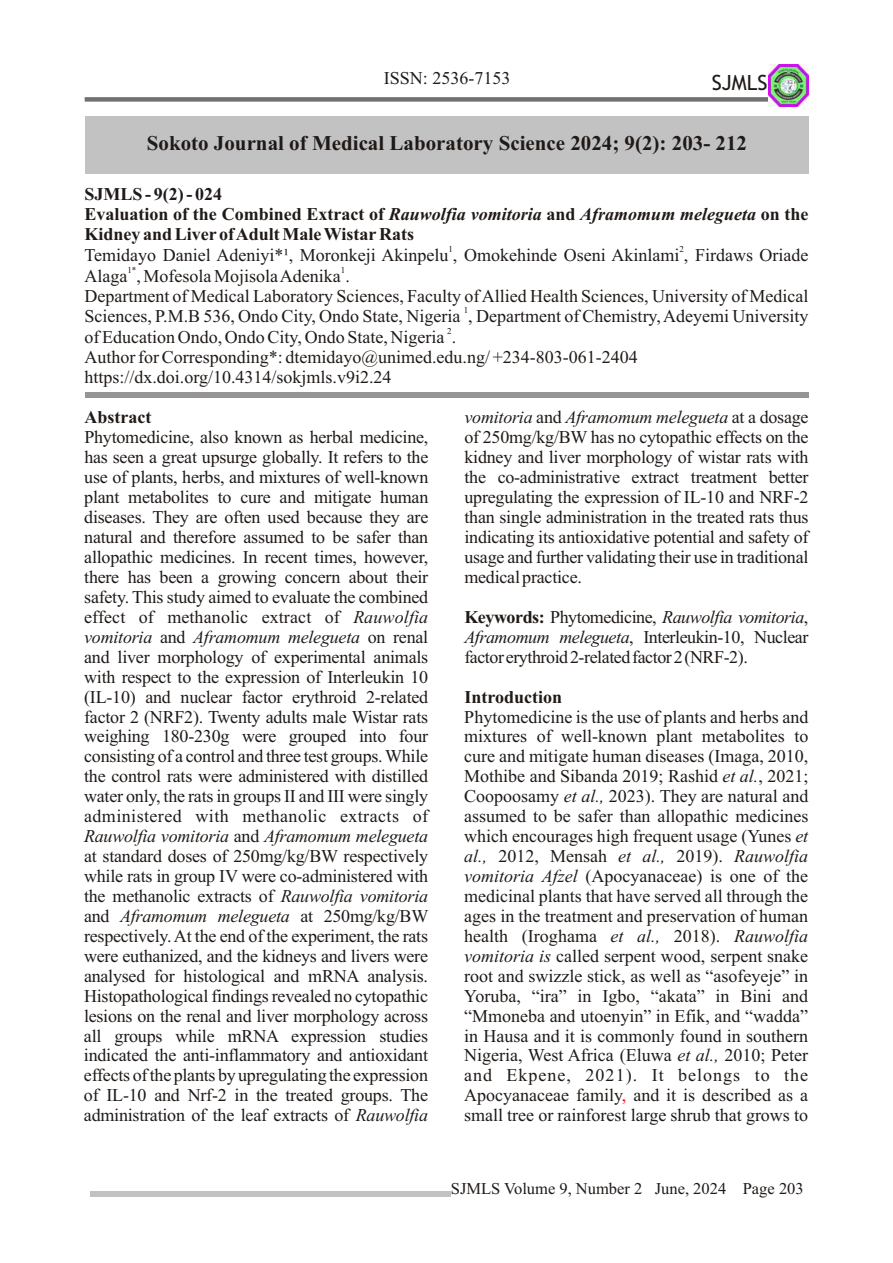
<style>
.page{position:relative;width:893px;height:1263px;background:#fff}
.page>*{position:absolute;margin:0;border:0;box-sizing:border-box;transform-origin:0 0}
.t1{font:700 21px "Times New Roman";color:#1f1a17}
.t2{font:21px "Trebuchet MS";color:#1f1a17}
.t3{font:18px/20px "Times New Roman";letter-spacing:-.01em;color:#1f1a17}
.t4{font:italic 18px "Times New Roman";letter-spacing:-.015em;color:#1f1a17}
.t5{font:700 18px/20px "Times New Roman";color:#1f1a17}
.t6{font:18px "Times New Roman";letter-spacing:.025em;color:#1f1a17}
.t7{font:18px "Times New Roman";letter-spacing:.055em;color:#1f1a17}
.t8{font:18px "Times New Roman";color:#f00}
.t9{font:16.5px "Times New Roman";color:#1f1a17}
.t10{font:9px "Times New Roman";color:#1f1a17}
.s1{font-style:italic}
.s2{font-style:normal}
.s3{font-weight:700;font-style:normal}
</style>
<div class="page">
<div style="left:85px;top:117px;width:723px;height:57px;background:#c2c2c2"></div>
<div style="left:85px;top:393px;width:723px;height:5px;background:#969494"></div>
<div style="left:85px;top:97px;width:689px;height:5px;background:#737070"></div>
<img style="left:769px;top:65px;width:39px;height:42px">
<div style="left:90px;top:1191px;width:361px;height:6px;background:#c2c2c2"></div>
<p class="t3" style="left:384px;top:70px;width:128px">ISSN: 2536-7153</p>
<p class="t2" style="left:712px;top:74px;width:57px">SJMLS</p>
<p class="t1" style="left:147px;top:136px;width:602px">Sokoto Journal of Medical Laboratory Science 2024; 9(2): 203- 212</p>
<p class="t5" style="left:84px;top:186px;width:726px">SJMLS - 9(2) - 024<br>Evaluation of the Combined Extract of <span class="s1">Rauwolfia vomitoria</span> and <span class="s1">Aframomum melegueta</span> on the<br>Kidney and Liver of Adult Male WistarRats</p>
<p class="t10" style="left:448px;top:245px;width:6px">1</p>
<p class="t10" style="left:679px;top:245px;width:6px">2</p>
<p class="t3" style="left:84px;top:246px;width:726px">Temidayo Daniel Adeniyi*¹, Moronkeji Akinpelu , Omokehinde Oseni Akinlami , Firdaws Oriade</p>
<p class="t10" style="left:127px;top:266px;width:10px">1*</p>
<p class="t10" style="left:341px;top:266px;width:6px">1</p>
<p class="t3" style="left:84px;top:267px;width:726px">Alaga , Mofesola Mojisola Adenika .<br>Department of Medical Laboratory Sciences, Faculty of Allied Health Sciences, University of Medical</p>
<p class="t10" style="left:464px;top:307px;width:6px">1</p>
<p class="t3" style="left:84px;top:308px;width:726px">Sciences, P.M.B 536, Ondo City, Ondo State, Nigeria , Department of Chemistry, Adeyemi University</p>
<p class="t10" style="left:447px;top:328px;width:6px">2</p>
<p class="t3" style="left:84px;top:329px;width:555px">of Education Ondo, Ondo City, Ondo State, Nigeria .<br>Author for Corresponding*: dtemidayo@unimed.edu.ng/ +234-803-061-2404 https://dx.doi.org/10.4314/sokjmls.v9i2.24</p>
<p class="t5" style="left:84px;top:409px;width:68px">Abstract</p>
<p class="t4" style="left:465px;top:411px;width:346px">vomitoria <span class="s2">and</span> Aframomum melegueta <span class="s2">at a dosage</span></p>
<p class="t3" style="left:84px;top:429px;width:346px">Phytomedicine, also known as herbal medicine,</p>
<p class="t3" style="left:464px;top:429px;width:346px">of 250mg/kg/BW has no cytopathic effects on the</p>
<p class="t3" style="left:84px;top:449px;width:346px">has seen a great upsurge globally. It refers to the</p>
<p class="t3" style="left:464px;top:449px;width:346px">kidney and liver morphology of wistar rats with</p>
<p class="t3" style="left:84px;top:469px;width:346px">use of plants, herbs, and mixtures of well-known</p>
<p class="t3" style="left:464px;top:469px;width:346px">the co-administrative extract treatment better</p>
<p class="t3" style="left:84px;top:489px;width:346px">plant metabolites to cure and mitigate human</p>
<p class="t3" style="left:464px;top:489px;width:346px">upregulating the expression of IL-10 and NRF-2</p>
<p class="t3" style="left:84px;top:509px;width:346px">diseases. They are often used because they are</p>
<p class="t3" style="left:464px;top:509px;width:346px">than single administration in the treated rats thus</p>
<p class="t3" style="left:84px;top:529px;width:346px">natural and therefore assumed to be safer than</p>
<p class="t3" style="left:464px;top:529px;width:346px">indicating its antioxidative potential and safety of</p>
<p class="t3" style="left:84px;top:549px;width:346px">allopathic medicines. In recent times, however,</p>
<p class="t3" style="left:464px;top:549px;width:346px">usage and further validating their use in traditional</p>
<p class="t3" style="left:84px;top:569px;width:346px">there has been a growing concern about their</p>
<p class="t3" style="left:464px;top:569px;width:119px">medicalpractice.</p>
<p class="t3" style="left:84px;top:589px;width:346px">safety. This study aimed to evaluate the combined effect of methanolic extract of <span class="s1">Rauwolfia</span></p>
<p class="t4" style="left:464px;top:610px;width:346px"><span class="s3">Keywords:</span> <span class="s2">Phytomedicine,</span> Rauwolfia vomitoria<span class="s2">,</span></p>
<p class="t4" style="left:84px;top:630px;width:346px">vomitoria <span class="s2">and</span> Aframomum melegueta <span class="s2">on renal</span></p>
<p class="t3" style="left:464px;top:628px;width:346px"><span class="s1">Aframomum melegueta</span>, Interleukin-10, Nuclear</p>
<p class="t3" style="left:84px;top:648px;width:346px">and liver morphology of experimental animals</p>
<p class="t3" style="left:464px;top:648px;width:285px">factorerythroid2-relatedfactor2(NRF-2).</p>
<p class="t3" style="left:84px;top:668px;width:346px">with respect to the expression of Interleukin 10 (IL-10) and nuclear factor erythroid 2-related</p>
<p class="t5" style="left:464px;top:688px;width:99px">Introduction</p>
<p class="t3" style="left:84px;top:708px;width:346px">factor 2 (NRF2). Twenty adults male Wistar rats</p>
<p class="t3" style="left:464px;top:708px;width:346px">Phytomedicine is the use of plants and herbs and</p>
<p class="t3" style="left:84px;top:728px;width:346px">weighing 180-230g were grouped into four</p>
<p class="t3" style="left:464px;top:728px;width:346px">mixtures of well-known plant metabolites to</p>
<p class="t3" style="left:84px;top:748px;width:346px">consisting of a control and three test groups.While</p>
<p class="t3" style="left:464px;top:748px;width:346px">cure and mitigate human diseases (Imaga, 2010,</p>
<p class="t3" style="left:84px;top:768px;width:346px">the control rats were administered with distilled</p>
<p class="t3" style="left:464px;top:768px;width:346px">Mothibe and Sibanda 2019; Rashid <span class="s1">et al.</span>, 2021;</p>
<p class="t3" style="left:84px;top:788px;width:346px">water only, the rats in groups II and III were singly</p>
<p class="t3" style="left:464px;top:788px;width:346px">Coopoosamy <span class="s1">et al.,</span> 2023). They are natural and</p>
<p class="t6" style="left:84px;top:810px;width:346px">administered with methanolic extracts of</p>
<p class="t3" style="left:464px;top:808px;width:346px">assumed to be safer than allopathic medicines</p>
<p class="t4" style="left:84px;top:830px;width:346px">Rauwolfia vomitoria <span class="s2">and</span> Aframomum melegueta</p>
<p class="t3" style="left:464px;top:828px;width:346px">which encourages high frequent usage (Yunes <span class="s1">et</span></p>
<p class="t3" style="left:84px;top:848px;width:346px">at standard doses of 250mg/kg/BW respectively</p>
<p class="t4" style="left:464px;top:849px;width:346px">al., <span class="s2">2012, Mensah</span> et al., <span class="s2">2019).</span> Rauwolfia</p>
<p class="t3" style="left:84px;top:868px;width:346px">while rats in group IV were co-administered with</p>
<p class="t3" style="left:464px;top:868px;width:346px"><span class="s1">vomitoria Afzel</span> (Apocyanaceae) is one of the</p>
<p class="t3" style="left:84px;top:888px;width:346px">the methanolic extracts of <span class="s1">Rauwolfia vomitoria</span></p>
<p class="t3" style="left:464px;top:888px;width:346px">medicinal plants that have served all through the</p>
<p class="t4" style="left:84px;top:909px;width:346px"><span class="s2">and</span> Aframomum melegueta <span class="s2">at 250mg/kg/BW</span></p>
<p class="t3" style="left:464px;top:907px;width:346px">ages in the treatment and preservation of human</p>
<p class="t3" style="left:84px;top:927px;width:346px">respectively.At the end of the experiment, the rats</p>
<p class="t3" style="left:464px;top:927px;width:345px">health (Iroghama <span class="s1">et al.,</span> 2018). <span class="s1">Rauwolfia</span></p>
<p class="t3" style="left:84px;top:947px;width:346px">were euthanized, and the kidneys and livers were</p>
<p class="t3" style="left:464px;top:947px;width:346px"><span class="s1">vomitoria is</span> called serpent wood, serpent snake</p>
<p class="t3" style="left:84px;top:967px;width:346px">analysed for histological and mRNA analysis.</p>
<p class="t3" style="left:464px;top:967px;width:346px">root and swizzle stick, as well as “asofeyeje” in</p>
<p class="t3" style="left:84px;top:987px;width:346px">Histopathological findings revealed no cytopathic</p>
<p class="t3" style="left:464px;top:987px;width:346px">Yoruba, “ira” in Igbo, “akata” in Bini and</p>
<p class="t3" style="left:84px;top:1007px;width:346px">lesions on the renal and liver morphology across</p>
<p class="t3" style="left:464px;top:1007px;width:346px">“Mmoneba and utoenyin” in Efik, and “wadda”</p>
<p class="t3" style="left:84px;top:1027px;width:346px">all groups while mRNA expression studies</p>
<p class="t3" style="left:464px;top:1027px;width:346px">in Hausa and it is commonly found in southern</p>
<p class="t3" style="left:84px;top:1047px;width:346px">indicated the anti-inflammatory and antioxidant</p>
<p class="t3" style="left:464px;top:1047px;width:346px">Nigeria, West Africa (Eluwa <span class="s1">et al.,</span> 2010; Peter</p>
<p class="t3" style="left:84px;top:1067px;width:346px">effects ofthe plants by upregulating the expression</p>
<p class="t7" style="left:464px;top:1069px;width:346px">and Ekpene, 2021). It belongs to the</p>
<p class="t3" style="left:84px;top:1087px;width:346px">of IL-10 and Nrf-2 in the treated groups. The</p>
<p class="t3" style="left:464px;top:1087px;width:346px">Apocyanaceae family and it is described as a</p>
<p class="t3" style="left:84px;top:1107px;width:346px">administration of the leaf extracts of <span class="s1">Rauwolfia</span></p>
<p class="t3" style="left:464px;top:1107px;width:346px">small tree or rainforest large shrub that grows to</p>
<p class="t8" style="left:622px;top:1089px;width:6px">,</p>
<p class="t9" style="left:451px;top:1182px;width:354px">SJMLS Volume 9, Number 2 June, 2024 Page 203</p>
</div>
